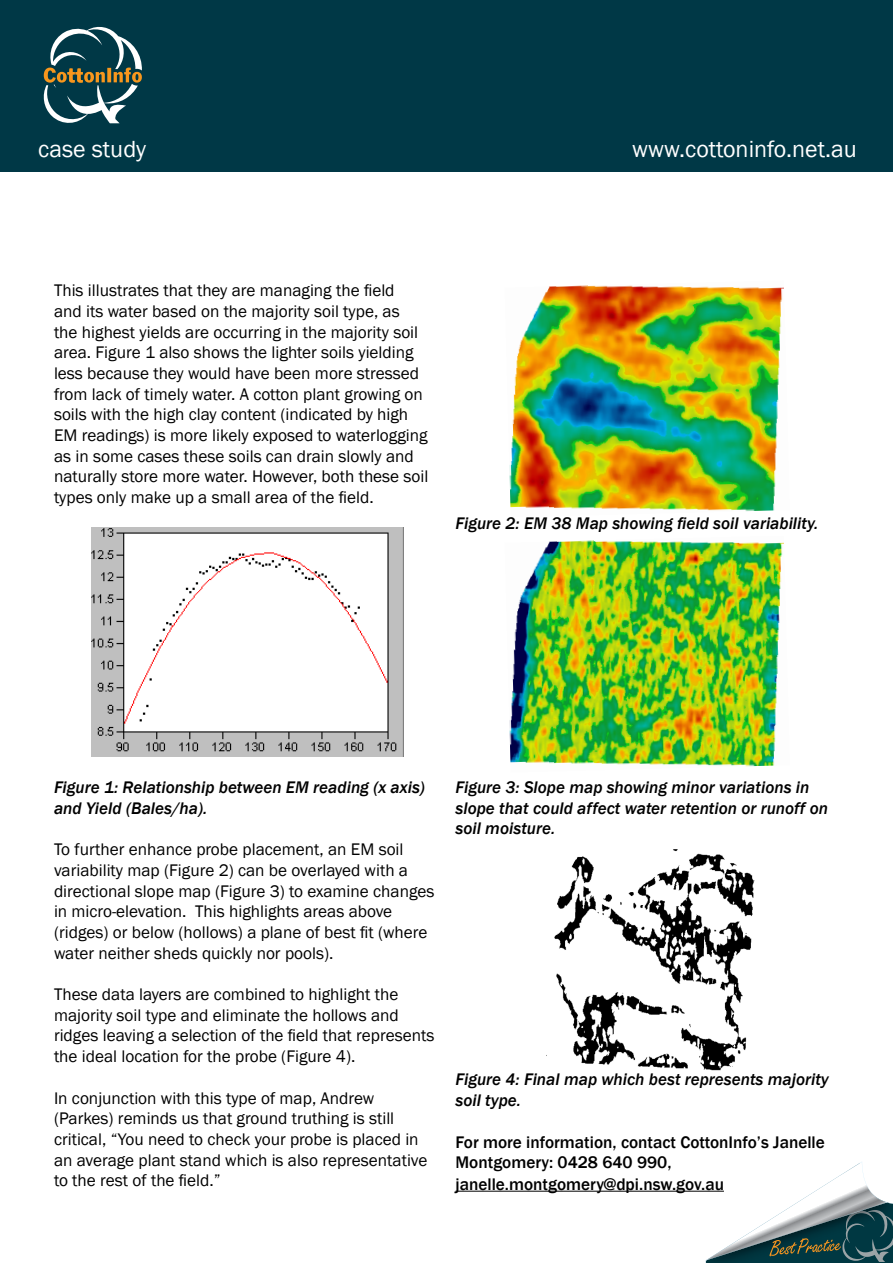
<style>
.page{position:relative;width:893px;height:1263px;background:#fff}
.page>*{position:absolute;margin:0;border:0;box-sizing:border-box;transform-origin:0 0}
.t1{font:24px "Franklin Gothic";color:#fff}
.t2{font:17.25px/20.7px "Franklin Gothic";color:#000}
.t3{font:italic 500 17.25px/20.7px "Franklin Gothic";color:#000}
.t4{font:500 17.25px/21.1px "Franklin Gothic";color:#000}
</style>
<div class="page">
<hr style="left:455px;top:1191px;width:269px;height:1px;background:#000">
<svg style="left:706px;top:1162px;width:187px;height:101px"></svg>
<div style="left:0;top:0;width:893px;height:171px;background:#003846"></div>
<svg style="left:44px;top:26px;width:98px;height:98px"></svg>
<img style="left:91px;top:527px;width:313px;height:230px">
<img style="left:509px;top:540px;width:275px;height:227px">
<img style="left:509px;top:285px;width:275px;height:227px">
<img style="left:546px;top:849px;width:209px;height:222px">
<h1 class="t1" style="left:38px;top:134px;width:109px">case study</h1>
<h1 class="t1" style="left:632px;top:134px;width:226px">www.cottoninfo.net.au</h1>
<p class="t2" style="left:54px;top:280px;width:376px">This illustrates that they are managing the field<br>and its water based on the majority soil type, as<br>the highest yields are occurring in the majority soil area. Figure 1 also shows the lighter soils yielding less because they would have been more stressed from lack of timely water. A cotton plant growing on soils with the high clay content (indicated by high EM readings) is more likely exposed to waterlogging as in some cases these soils can drain slowly and naturally store more water. However, both these soil types only make up a small area of the field.</p>
<p class="t3" style="left:455px;top:513px;width:364px">Figure 2: EM 38 Map showing field soil variability.</p>
<p class="t3" style="left:54px;top:777px;width:372px">Figure 1: Relationship between EM reading (x axis) and Yield (Bales/ha).</p>
<p class="t2" style="left:54px;top:839px;width:382px">To further enhance probe placement, an EM soil variability map (Figure 2) can be overlayed with a directional slope map (Figure 3) to examine changes in micro-elevation. This highlights areas above (ridges) or below (hollows) a plane of best fit (where water neither sheds quickly nor pools).</p>
<p class="t2" style="left:54px;top:984px;width:382px">These data layers are combined to highlight the majority soil type and eliminate the hollows and ridges leaving a selection of the field that represents the ideal location for the probe (Figure 4).</p>
<p class="t2" style="left:54px;top:1088px;width:375px">In conjunction with this type of map, Andrew (Parkes) reminds us that ground truthing is still critical, “You need to check your probe is placed in an average plant stand which is also representative to the rest of the field.”</p>
<p class="t3" style="left:455px;top:777px;width:374px">Figure 3: Slope map showing minor variations in slope that could affect water retention or runoff on soil moisture.</p>
<p class="t3" style="left:455px;top:1069px;width:375px">Figure 4: Final map which best represents majority soil type.</p>
<p class="t4" style="left:455px;top:1131px;width:371px">For more information, contact CottonInfo’s Janelle<br>Montgomery: 0428 640 990, janelle.montgomery@dpi.nsw.gov.au</p>
</div>
